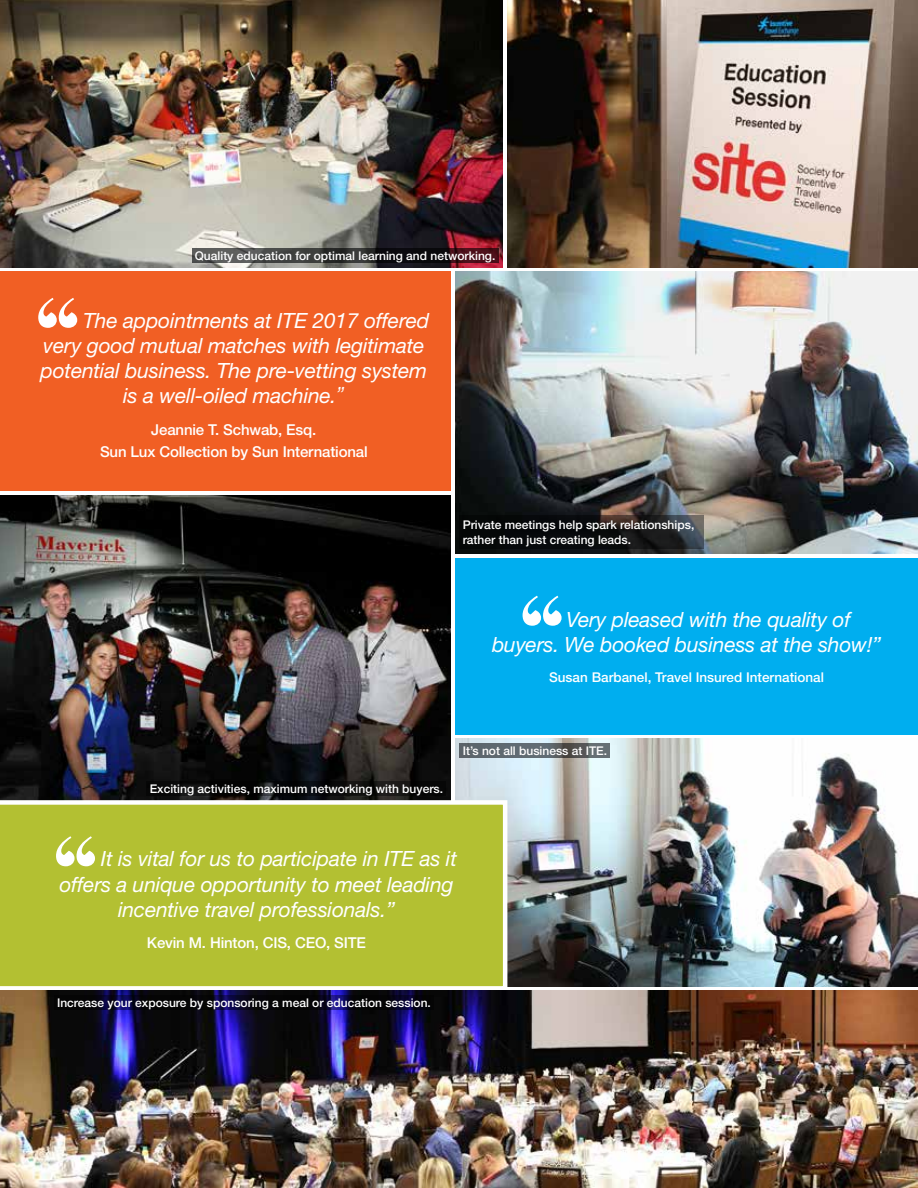
<style>
.page{position:relative;width:918px;height:1188px;background:#fff}
.page>*{position:absolute;margin:0;border:0;box-sizing:border-box;transform-origin:0 0}
.t1{font:italic 21px/25.2px "Helvetica Neue LT Std";letter-spacing:-.01em;color:#fff}
.t2{font:500 15px/22.5px "Helvetica Neue LT Std";letter-spacing:-.01em;color:#fff;text-align:center}
.t3{font:500 13.5px "Helvetica Neue LT Std";color:#fff}
.t4{font:500 12px/14.4px "Helvetica Neue LT Std";color:#fff}
.s1{font-weight:300;font-size:22.5px}
</style>
<div class="page">
<img style="left:455px;top:739px;width:463px;height:247px">
<hr style="left:917px;top:0;width:1px;height:371px;background:#000101">
<img style="left:0;top:496px;width:451px;height:302px">
<div style="left:0;top:272px;width:451px;height:219px;background:#f15f24"></div>
<div style="left:455px;top:558px;width:463px;height:176px;background:#00aeef"></div>
<svg style="left:0;top:798px;width:510px;height:193px;background:#b4c03d"></svg>
<img style="left:455px;top:272px;width:463px;height:281px">
<img style="left:0;top:991px;width:918px;height:197px">
<svg style="left:38px;top:298px;width:39px;height:30px"></svg>
<svg style="left:523px;top:596px;width:39px;height:30px"></svg>
<svg style="left:56px;top:836px;width:39px;height:30px"></svg>
<img style="left:507px;top:0;width:411px;height:267px">
<img style="left:0;top:0;width:503px;height:267px">
<svg style="left:192px;top:248px;width:306px;height:15px;background:#362d2f"></svg>
<svg style="left:147px;top:781px;width:299px;height:15px;background:#0b0b0c"></svg>
<svg style="left:54px;top:995px;width:380px;height:15px;background:#07061a"></svg>
<svg style="left:460px;top:743px;width:150px;height:15px;background:#5c6469"></svg>
<svg style="left:460px;top:515px;width:244px;height:34px;background:#141517"></svg>
<p class="t4" style="left:195px;top:248px;width:302px">Quality education for optimal learning and networking.</p>
<p class="t1" style="left:83px;top:307px;width:348px">The appointments at ITE 2017 offered</p>
<p class="t1" style="left:43px;top:333px;width:383px">very good mutual matches with legitimate</p>
<p class="t1" style="left:41px;top:358px;width:388px">potential business. The pre‑vetting system</p>
<p class="t1" style="left:123px;top:383px;width:223px">is a well-oiled machine.<span class="s1">”</span></p>
<p class="t2" style="left:100px;top:418px;width:269px">Jeannie T. Schwab, Esq.<br>Sun Lux Collection by Sun International</p>
<p class="t4" style="left:463px;top:518px;width:233px">Private meetings help spark relationships, rather than just creating leads.</p>
<p class="t1" style="left:492px;top:607px;width:391px;text-indent:74px">Very pleased with the quality of buyers. We booked business at the show!”</p>
<p class="t3" style="left:549px;top:670px;width:276px">Susan Barbanel, Travel Insured International</p>
<p class="t4" style="left:150px;top:781px;width:295px">Exciting activities, maximum networking with buyers.</p>
<p class="t4" style="left:463px;top:743px;width:146px">It’s not all business at ITE.</p>
<p class="t1" style="left:101px;top:846px;width:358px">It is vital for us to participate in ITE as it</p>
<p class="t1" style="left:59px;top:871px;width:396px">offers a unique opportunity to meet leading</p>
<p class="t1" style="left:118px;top:896px;width:278px">incentive travel professionals.”</p>
<p class="t2" style="left:147px;top:931px;width:221px">Kevin M. Hinton, CIS, CEO, SITE</p>
<p class="t4" style="left:57px;top:995px;width:375px">Increase your exposure by sponsoring a meal or education session.</p>
</div>
